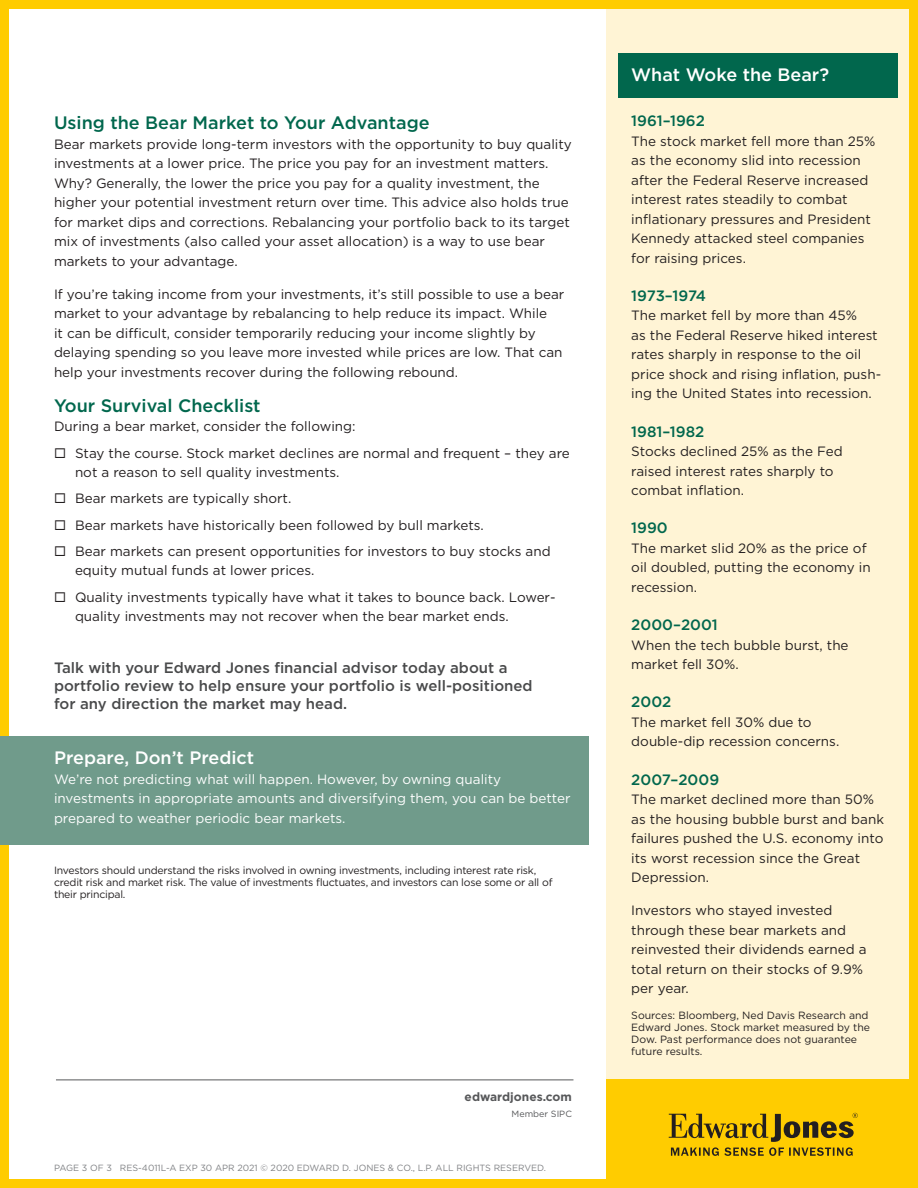
<style>
.page{position:relative;width:918px;height:1188px;background:#fff}
.page>*{position:absolute;margin:0;border:0;box-sizing:border-box;transform-origin:0 0}
.Sub_Heads{font:500 18px "Gotham";color:#01674d}
.Sub_Heads-2{font:500 18px "Gotham";color:#fff}
.Subheads_with_rule_b{font:500 18px "Gotham";color:#fff}
.Sub_Heads_-_Level_2{font:500 15px/18px "Gotham";color:#494a4b}
.Sub_Heads_-_Level_2-2{font:500 15px "Gotham";color:#01674d}
.Body{font:13.5px/19.5px "Gotham";color:#231f20}
.Body-2{font:13.5px/19.5px "Gotham";color:#fff}
.t1{font:700 12px "Gotham";color:#57585a}
.Disclaimer{font:10.5px/12px "Gotham";letter-spacing:-.02em;color:#231f20}
.Disclaimer-2{font:10.5px/12px "Gotham";color:#231f20}
.t2{font:9px "Gotham";color:#808285}
.t3{font:9px "Gotham";color:#57585a}
</style>
<div class="page">
<div style="left:606px;top:0;width:312px;height:1102px;background:#fff4d5"></div>
<div style="left:0;top:0;width:918px;height:1188px;border:9px solid #fc0"></div>
<hr style="left:56px;top:1080px;width:517px;height:1px;background:#57585a">
<div style="left:606px;top:1079px;width:312px;height:109px;background:#fc0"></div>
<svg style="left:669px;top:1113px;width:189px;height:43px"></svg>
<div style="left:0;top:736px;width:589px;height:108px;background:#709b8b"></div>
<div style="left:618px;top:53px;width:280px;height:45px;background:#01674d"></div>
<h2 class="Sub_Heads" style="left:54px;top:111px;width:377px">Using the Bear Market to Your Advantage</h2>
<p class="Body" style="left:54px;top:134px;width:519px">Bear markets provide long-term investors with the opportunity to buy quality investments at a lower price. The price you pay for an investment matters.<br>Why? Generally, the lower the price you pay for a quality investment, the higher your potential investment return over time. This advice also holds true for market dips and corrections. Rebalancing your portfolio back to its target mix of investments (also called your asset allocation) is a way to use bear markets to your advantage.</p>
<p class="Body" style="left:54px;top:284px;width:512px">If you’re taking income from your investments, it’s still possible to use a bear market to your advantage by rebalancing to help reduce its impact. While<br>it can be difficult, consider temporarily reducing your income slightly by delaying spending so you leave more invested while prices are low. That can help your investments recover during the following rebound.</p>
<h2 class="Sub_Heads" style="left:54px;top:394px;width:208px">Your Survival Checklist</h2>
<p class="Body" style="left:54px;top:417px;width:303px">During a bear market, consider the following:</p>
<p class="Body" style="left:75px;top:443px;width:496px">Stay the course. Stock market declines are normal and frequent – they are not a reason to sell quality investments.</p>
<p class="Body" style="left:75px;top:489px;width:218px">Bear markets are typically short.</p>
<p class="Body" style="left:75px;top:515px;width:410px">Bear markets have historically been followed by bull markets.</p>
<p class="Body" style="left:75px;top:541px;width:477px">Bear markets can present opportunities for investors to buy stocks and equity mutual funds at lower prices.</p>
<p class="Body" style="left:75px;top:587px;width:482px">Quality investments typically have what it takes to bounce back. Lower&shy;quality investments may not recover when the bear market ends.</p>
<h3 class="Sub_Heads_-_Level_2" style="left:54px;top:658px;width:480px">Talk with your Edward Jones financial advisor today about a portfolio review to help ensure your portfolio is well-positioned for any direction the market may head.</h3>
<h2 class="Sub_Heads-2" style="left:54px;top:746px;width:202px">Prepare, Don’t Predict</h2>
<p class="Body-2" style="left:54px;top:769px;width:518px">We’re not predicting what will happen. However, by owning quality investments in appropriate amounts and diversifying them, you can be better prepared to weather periodic bear markets.</p>
<p class="Disclaimer" style="left:54px;top:864px;width:500px">Investors should understand the risks involved in owning investments, including interest rate risk, credit risk and market risk. The value of investments fluctuates, and investors can lose some or all of their principal.</p>
<p class="t1" style="left:465px;top:1088px;width:109px">edwardjones.com</p>
<p class="t3" style="left:512px;top:1108px;width:62px">Member SIPC</p>
<p class="t2" style="left:54px;top:1162px;width:494px">PAGE 3 OF 3 RES-4011L-A EXP 30 APR 2021 © 2020 EDWARD D. JONES &amp; CO., L.P. ALL RIGHTS RESERVED.</p>
<h2 class="Subheads_with_rule_b" style="left:631px;top:63px;width:199px">What Woke the Bear?</h2>
<h3 class="Sub_Heads_-_Level_2-2" style="left:631px;top:111px;width:75px">1961–1962</h3>
<p class="Body" style="left:631px;top:131px;width:246px">The stock market fell more than 25% as the economy slid into recession after the Federal Reserve increased interest rates steadily to combat inflationary pressures and President Kennedy attacked steel companies for raising prices.</p>
<h3 class="Sub_Heads_-_Level_2-2" style="left:631px;top:286px;width:76px">1973–1974</h3>
<p class="Body" style="left:631px;top:305px;width:251px">The market fell by more than 45%<br>as the Federal Reserve hiked interest rates sharply in response to the oil price shock and rising inflation, push&shy;ing the United States into recession.</p>
<h3 class="Sub_Heads_-_Level_2-2" style="left:631px;top:421px;width:75px">1981–1982</h3>
<p class="Body" style="left:631px;top:441px;width:213px">Stocks declined 25% as the Fed raised interest rates sharply to combat inflation.</p>
<h3 class="Sub_Heads_-_Level_2-2" style="left:631px;top:518px;width:38px">1990</h3>
<p class="Body" style="left:631px;top:538px;width:241px">The market slid 20% as the price of oil doubled, putting the economy in recession.</p>
<h3 class="Sub_Heads_-_Level_2-2" style="left:631px;top:615px;width:88px">2000–2001</h3>
<p class="Body" style="left:631px;top:635px;width:219px">When the tech bubble burst, the market fell 30%.</p>
<h3 class="Sub_Heads_-_Level_2-2" style="left:631px;top:692px;width:41px">2002</h3>
<p class="Body" style="left:631px;top:712px;width:210px">The market fell 30% due to double-dip recession concerns.</p>
<h3 class="Sub_Heads_-_Level_2-2" style="left:631px;top:769px;width:89px">2007–2009</h3>
<p class="Body" style="left:631px;top:789px;width:254px">The market declined more than 50% as the housing bubble burst and bank failures pushed the U.S. economy into its worst recession since the Great<br>Depression.</p>
<p class="Body" style="left:631px;top:900px;width:237px">Investors who stayed invested through these bear markets and reinvested their dividends earned a total return on their stocks of 9.9% per year.</p>
<p class="Disclaimer-2" style="left:631px;top:1009px;width:240px">Sources: Bloomberg, Ned Davis Research and Edward Jones. Stock market measured by the Dow. Past performance does not guarantee future results.</p>
</div>
